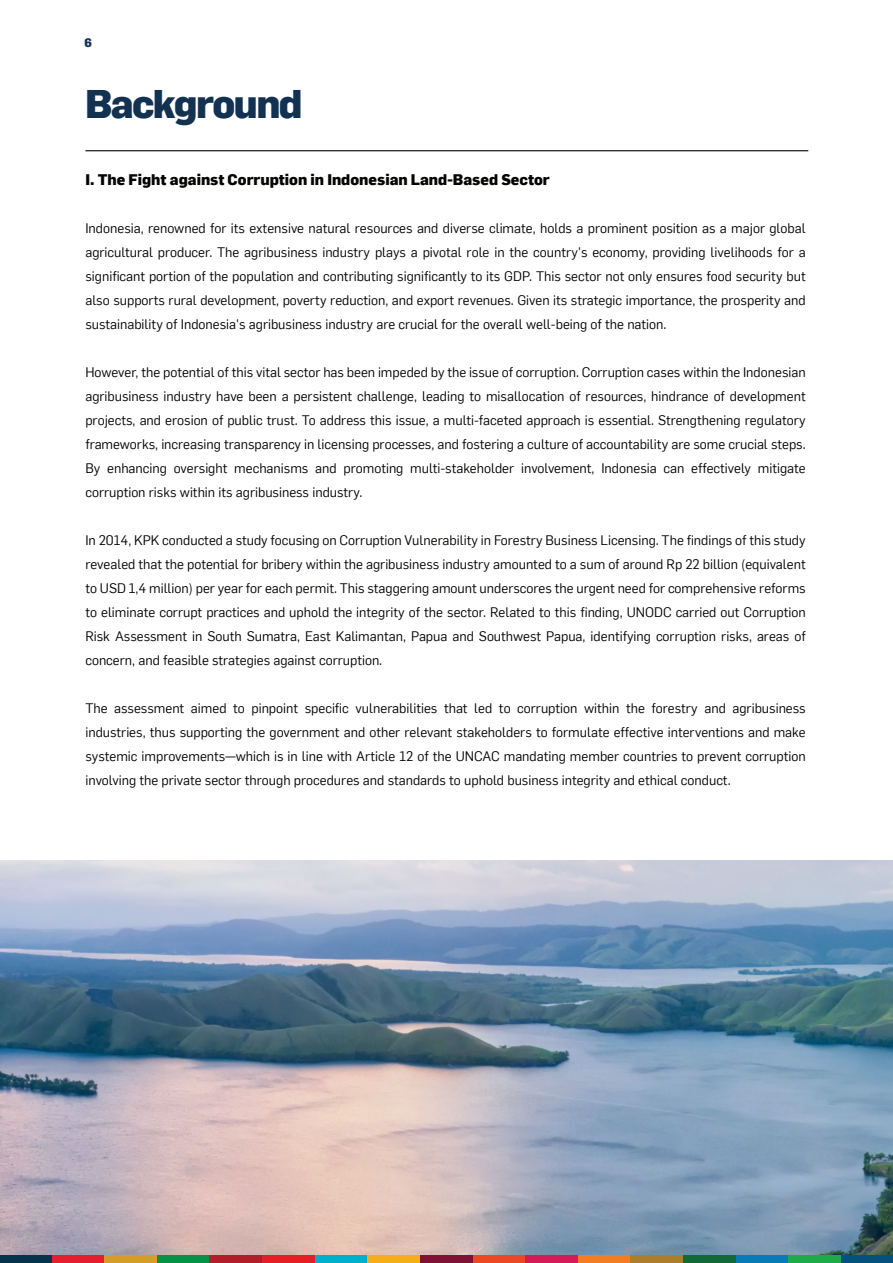
<style>
.page{position:relative;width:893px;height:1263px;background:#fff}
.page>*{position:absolute;margin:0;border:0;box-sizing:border-box;transform-origin:0 0}
.t1{font:800 39px "Flama";letter-spacing:-.04em;color:#133252}
.t2{font:800 15px "Flama";color:#050504}
.t3{font:13.5px/24px "Flama";color:#050504;text-align:justify}
.t4{font:800 12px "Flama";color:#133252}
</style>
<div class="page">
<img style="left:0;top:860px;width:893px;height:396px">
<hr style="left:85px;top:150px;width:723px;height:1px;background:#050504">
<div style="left:0;top:1256px;width:52px;height:7px;background:#053349"></div>
<div style="left:52px;top:1256px;width:52px;height:7px;background:#e41d2f"></div>
<div style="left:104px;top:1256px;width:53px;height:7px;background:#d39d28"></div>
<div style="left:157px;top:1256px;width:53px;height:7px;background:#059246"></div>
<div style="left:210px;top:1256px;width:52px;height:7px;background:#b11e2a"></div>
<div style="left:262px;top:1256px;width:53px;height:7px;background:#e41e25"></div>
<div style="left:315px;top:1256px;width:52px;height:7px;background:#00afcb"></div>
<div style="left:367px;top:1256px;width:53px;height:7px;background:#f5ad1a"></div>
<div style="left:420px;top:1256px;width:53px;height:7px;background:#7f1135"></div>
<div style="left:473px;top:1256px;width:52px;height:7px;background:#ec4823"></div>
<div style="left:525px;top:1256px;width:53px;height:7px;background:#d51a5a"></div>
<div style="left:578px;top:1256px;width:53px;height:7px;background:#f47d21"></div>
<div style="left:631px;top:1256px;width:52px;height:7px;background:#ac7d2b"></div>
<div style="left:683px;top:1256px;width:53px;height:7px;background:#126836"></div>
<div style="left:736px;top:1256px;width:52px;height:7px;background:#077bb8"></div>
<div style="left:788px;top:1256px;width:53px;height:7px;background:#1caa4a"></div>
<div style="left:841px;top:1256px;width:52px;height:7px;background:#05517d"></div>
<p class="t4" style="left:85px;top:34px;width:9px">6</p>
<h1 class="t1" style="left:85px;top:76px;width:219px">Background</h1>
<p class="t2" style="left:85px;top:168px;width:466px">I. The Fight against Corruption in Indonesian Land-Based Sector</p>
<p class="t3" style="left:85px;top:215px;width:722px">Indonesia, renowned for its extensive natural resources and diverse climate, holds a prominent position as a major global agricultural producer. The agribusiness industry plays a pivotal role in the country's economy, providing livelihoods for a significant portion of the population and contributing significantly to its GDP. This sector not only ensures food security but also supports rural development, poverty reduction, and export revenues. Given its strategic importance, the prosperity and sustainability of Indonesia's agribusiness industry are crucial for the overall well-being of the nation.</p>
<p class="t3" style="left:85px;top:359px;width:722px">However, the potential of this vital sector has been impeded by the issue of corruption. Corruption cases within the Indonesian agribusiness industry have been a persistent challenge, leading to misallocation of resources, hindrance of development projects, and erosion of public trust. To address this issue, a multi-faceted approach is essential. Strengthening regulatory frameworks, increasing transparency in licensing processes, and fostering a culture of accountability are some crucial steps.<br>By enhancing oversight mechanisms and promoting multi-stakeholder involvement, Indonesia can effectively mitigate corruption risks within its agribusiness industry.</p>
<p class="t3" style="left:85px;top:527px;width:722px">In 2014, KPK conducted a study focusing on Corruption Vulnerability in Forestry Business Licensing. The findings of this study revealed that the potential for bribery within the agribusiness industry amounted to a sum of around Rp 22 billion (equivalent to USD 1,4 million) per year for each permit. This staggering amount underscores the urgent need for comprehensive reforms to eliminate corrupt practices and uphold the integrity of the sector. Related to this finding, UNODC carried out Corruption Risk Assessment in South Sumatra, East Kalimantan, Papua and Southwest Papua, identifying corruption risks, areas of concern, and feasible strategies against corruption.</p>
<p class="t3" style="left:85px;top:695px;width:722px">The assessment aimed to pinpoint specific vulnerabilities that led to corruption within the forestry and agribusiness industries, thus supporting the government and other relevant stakeholders to formulate effective interventions and make systemic improvements—which is in line with Article 12 of the UNCAC mandating member countries to prevent corruption involving the private sector through procedures and standards to uphold business integrity and ethical conduct.</p>
</div>
